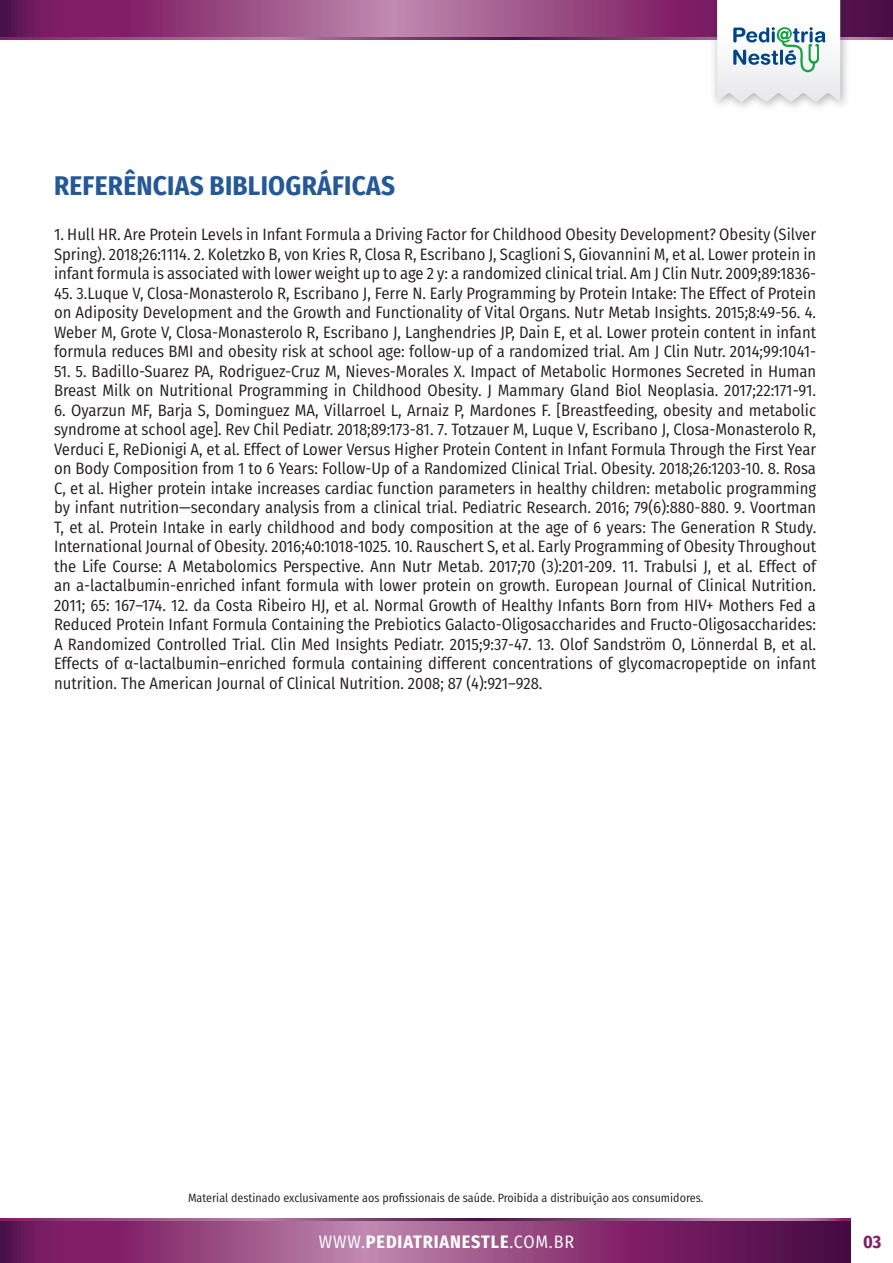
<style>
.page{position:relative;width:893px;height:1263px;background:#fff}
.page>*{position:absolute;margin:0;border:0;box-sizing:border-box;transform-origin:0 0}
.t1{font:700 27px "Fira Sans Condensed";letter-spacing:.01em;color:#245896}
.t2{font:700 18px "Fira Sans Condensed";letter-spacing:.05em;color:#fff}
.t3{font:700 18px "Fira Sans Condensed";color:#821e67}
.t4{font:16.5px/19.5px "Fira Sans Condensed";color:#231f20;text-align:justify}
.t5{font:12px "Fira Sans Condensed";color:#231f20}
.s1{font-weight:400}
</style>
<div class="page">
<svg style="left:0;top:1221px;width:851px;height:42px;background:#893c76"></svg>
<svg style="left:0;top:1218px;width:851px;height:3px;background:#8f5182"></svg>
<svg style="left:0;top:0;width:893px;height:38px;background:#91457d"></svg>
<svg style="left:0;top:38px;width:893px;height:2px;background:#88497b"></svg>
<div style="left:710px;top:0;width:141px;height:112px;background:#231f20;opacity:.35"></div>
<svg style="left:717px;top:0;width:123px;height:102px"></svg>
<p class="t1" style="left:54px;top:163px;width:343px">REFERÊNCIAS BIBLIOGRÁFICAS</p>
<p class="t4" style="left:54px;top:224px;width:764px">1. Hull HR. Are Protein Levels in Infant Formula a Driving Factor for Childhood Obesity Development? Obesity (Silver Spring). 2018;26:1114. 2. Koletzko B, von Kries R, Closa R, Escribano J, Scaglioni S, Giovannini M, et al. Lower protein in infant formula is associated with lower weight up to age 2 y: a randomized clinical trial. Am J Clin Nutr. 2009;89:1836-</p>
<p class="t4" style="left:54px;top:283px;width:764px">45. 3.Luque V, Closa-Monasterolo R, Escribano J, Ferre N. Early Programming by Protein Intake: The Effect of Protein on Adiposity Development and the Growth and Functionality of Vital Organs. Nutr Metab Insights. 2015;8:49-56. 4.<br>Weber M, Grote V, Closa-Monasterolo R, Escribano J, Langhendries JP, Dain E, et al. Lower protein content in infant formula reduces BMI and obesity risk at school age: follow-up of a randomized trial. Am J Clin Nutr. 2014;99:1041-</p>
<p class="t4" style="left:54px;top:361px;width:764px">51. 5. Badillo-Suarez PA, Rodriguez-Cruz M, Nieves-Morales X. Impact of Metabolic Hormones Secreted in Human<br>Breast Milk on Nutritional Programming in Childhood Obesity. J Mammary Gland Biol Neoplasia. 2017;22:171-91.</p>
<p class="t4" style="left:54px;top:400px;width:764px">6. Oyarzun MF, Barja S, Dominguez MA, Villarroel L, Arnaiz P, Mardones F. [Breastfeeding, obesity and metabolic syndrome at school age]. Rev Chil Pediatr. 2018;89:173-81. 7. Totzauer M, Luque V, Escribano J, Closa-Monasterolo R, Verduci E, ReDionigi A, et al. Effect of Lower Versus Higher Protein Content in Infant Formula Through the First Year on Body Composition from 1 to 6 Years: Follow-Up of a Randomized Clinical Trial. Obesity. 2018;26:1203-10. 8. Rosa C, et al. Higher protein intake increases cardiac function parameters in healthy children: metabolic programming by infant nutrition—secondary analysis from a clinical trial. Pediatric Research. 2016; 79(6):880-880. 9. Voortman T, et al. Protein Intake in early childhood and body composition at the age of 6 years: The Generation R Study.<br>International Journal of Obesity. 2016;40:1018-1025. 10. Rauschert S, et al. Early Programming of Obesity Throughout the Life Course: A Metabolomics Perspective. Ann Nutr Metab. 2017;70 (3):201-209. 11. Trabulsi J, et al. Effect of an a-lactalbumin-enriched infant formula with lower protein on growth. European Journal of Clinical Nutrition.<br>2011; 65: 167–174. 12. da Costa Ribeiro HJ, et al. Normal Growth of Healthy Infants Born from HIV+ Mothers Fed a Reduced Protein Infant Formula Containing the Prebiotics Galacto-Oligosaccharides and Fructo-Oligosaccharides:<br>A Randomized Controlled Trial. Clin Med Insights Pediatr. 2015;9:37-47. 13. Olof Sandström O, Lönnerdal B, et al.<br>Effects of α-lactalbumin–enriched formula containing different concentrations of glycomacropeptide on infant nutrition. The American Journal of Clinical Nutrition. 2008; 87 (4):921–928.</p>
<p class="t5" style="left:188px;top:1188px;width:517px">Material destinado exclusivamente aos profissionais de saúde. Proibida a distribuição aos consumidores.</p>
<p class="t2" style="left:319px;top:1226px;width:257px"><span class="s1">WWW.</span>PEDIATRIANESTLE<span class="s1">.COM.BR</span></p>
<p class="t3" style="left:863px;top:1226px;width:20px">03</p>
</div>
